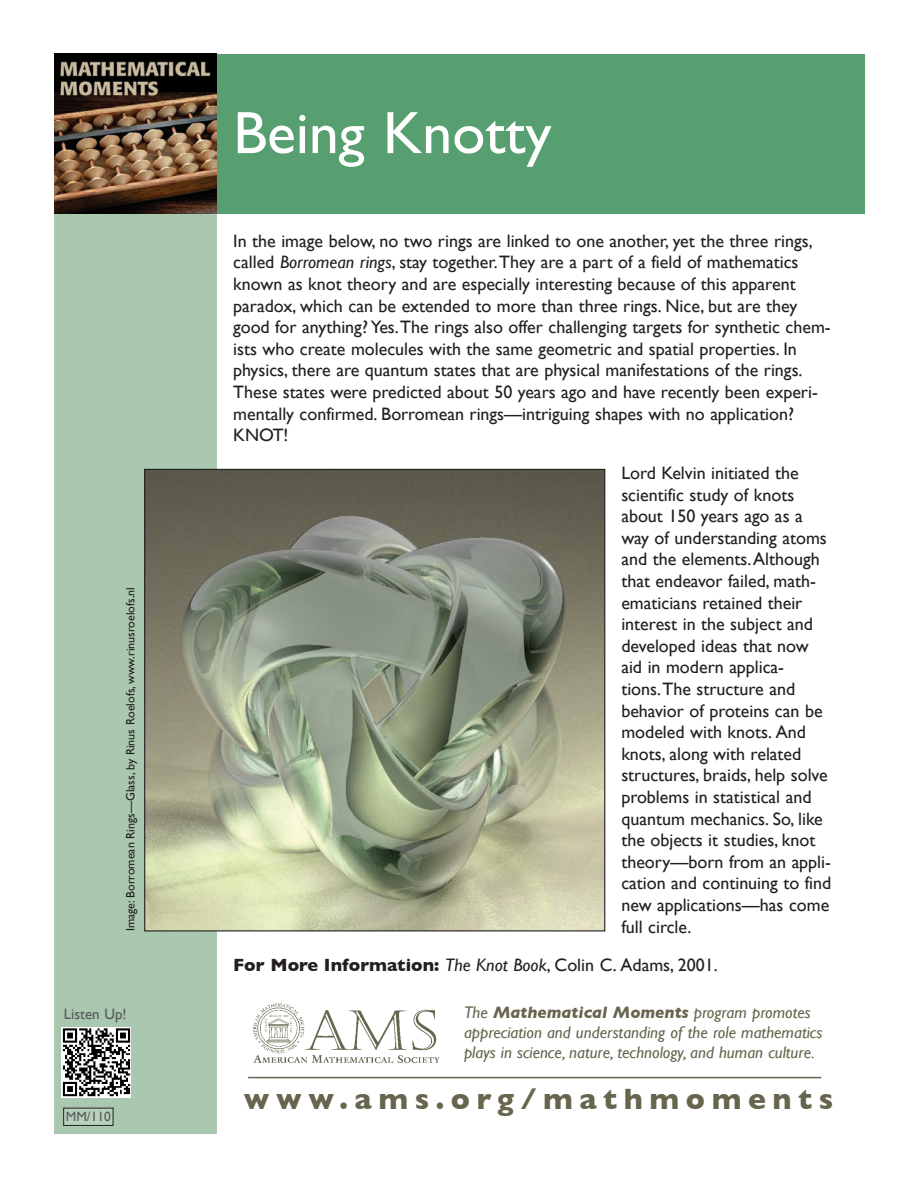
<style>
.page{position:relative;width:918px;height:1188px;background:#fff}
.page>*{position:absolute;margin:0;border:0;box-sizing:border-box;transform-origin:0 0}
.t1{font:60px "Gill Sans";color:#fff}
.t2{font:700 30px "Gill Sans";letter-spacing:.22em;color:#67654e}
.t3{font:18px/21.6px "Gill Sans";color:#231f20}
.t4{font:700 18px "Gill Sans";color:#231f20}
.t5{font:italic 16.8px/20.2px "Gill Sans";color:#67654e}
.t6{font:15px "Gill Sans";color:#57585a}
.t7{font:13.5px "Gill Sans";color:#57585a}
.t8{font:12px "Gill Sans";color:#231f20}
.s1{font-style:italic}
.s2{font-weight:400;font-style:italic}
.s3{font-weight:400}
.s4{font-weight:700}
</style>
<div class="page">
<div style="left:54px;top:54px;width:162px;height:1080px;background:#a9c8af"></div>
<div style="left:216px;top:54px;width:648px;height:160px;background:#579e70"></div>
<div style="left:64px;top:1108px;width:49px;height:17px;background:#b8d1bd"></div>
<div style="left:63px;top:1108px;width:50px;height:18px;border:1px solid #231f20"></div>
<hr style="left:248px;top:1077px;width:573px;height:1px;background:#67654e">
<img style="left:253px;top:1003px;width:187px;height:61px">
<img style="left:54px;top:54px;width:162px;height:160px">
<img style="left:62px;top:1028px;width:69px;height:69px">
<img style="left:146px;top:471px;width:457px;height:458px">
<p class="t8" style="left:123px;top:931px;width:345px;rotate:-90deg">Image: Borromean Rings—Glass, by Rinus Roelofs, www.rinusroelofs.nl</p>
<p class="t6" style="left:64px;top:1005px;width:64px">Listen Up!</p>
<p class="t7" style="left:66px;top:1109px;width:47px">MM/110</p>
<h1 class="t1" style="left:233px;top:98px;width:320px">Being Knotty</h1>
<p class="t3" style="left:233px;top:230px;width:599px">In the image below, no two rings are linked to one another, yet the three rings, called <span class="s1">Borromean rings</span>, stay together. They are a part of a field of mathematics known as knot theory and are especially interesting because of this apparent paradox, which can be extended to more than three rings. Nice, but are they good for anything? Yes. The rings also offer challenging targets for synthetic chem&shy;ists who create molecules with the same geometric and spatial properties. In physics, there are quantum states that are physical manifestations of the rings.<br>These states were predicted about 50 years ago and have recently been experi&shy;mentally confirmed. Borromean rings—intriguing shapes with no application?<br>KNOT!</p>
<p class="t3" style="left:621px;top:462px;width:212px">Lord Kelvin initiated the scientific study of knots about 150 years ago as a way of understanding atoms and the elements. Although that endeavor failed, math&shy;ematicians retained their interest in the subject and developed ideas that now aid in modern applica-<br>tions. The structure and behavior of proteins can be modeled with knots. And knots, along with related structures, braids, help solve problems in statistical and quantum mechanics. So, like the objects it studies, knot theory—born from an appli&shy;cation and continuing to find new applications—has come full circle.</p>
<p class="t4" style="left:233px;top:955px;width:486px">For More Information: <span class="s2">The Knot Book</span><span class="s3">, Colin C. Adams, 2001.</span></p>
<p class="t5" style="left:464px;top:1002px;width:360px">The <span class="s4">Mathematical Moments</span> program promotes appreciation and understanding of the role mathematics plays in science, nature, technology, and human culture.</p>
<h2 class="t2" style="left:244px;top:1081px;width:591px">www.ams.org/mathmoments</h2>
</div>
